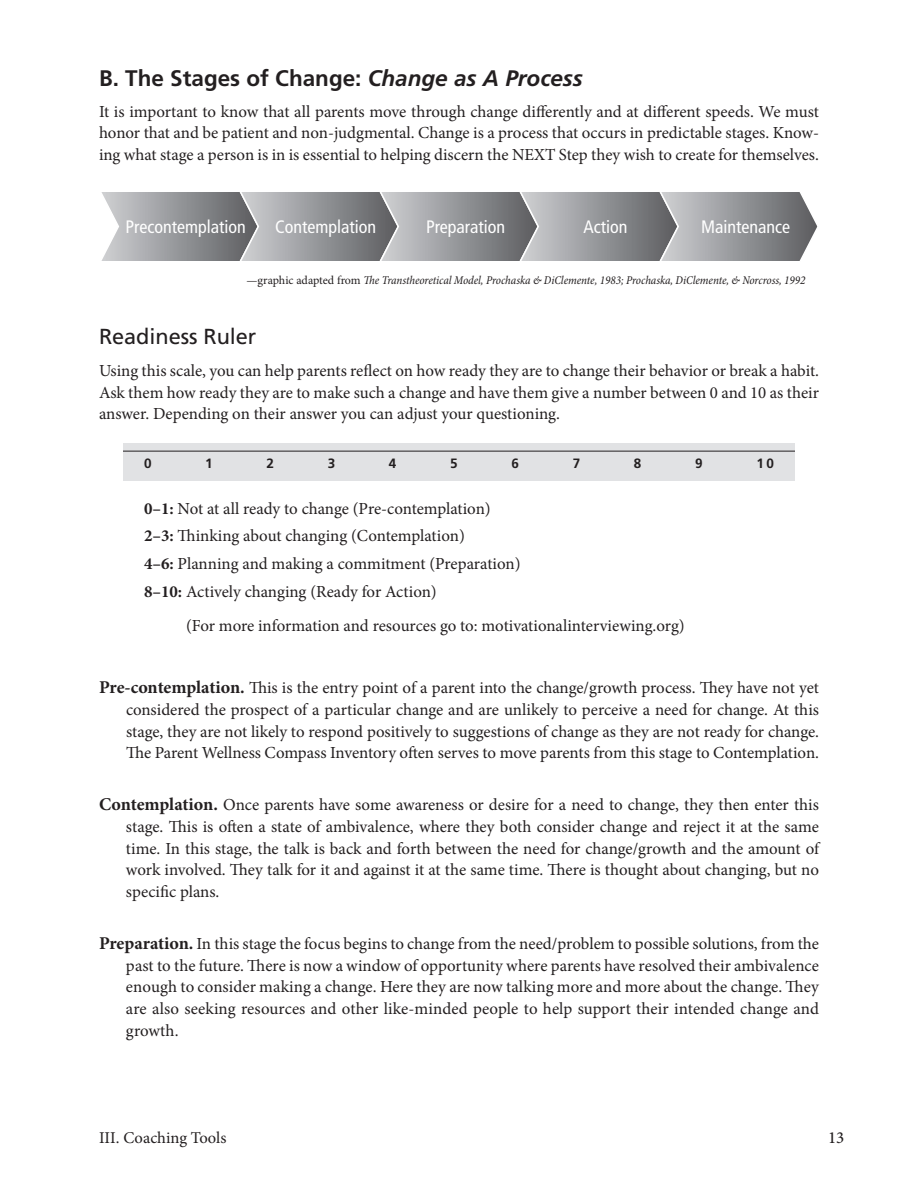
<style>
.page{position:relative;width:918px;height:1188px;background:#fff}
.page>*{position:absolute;margin:0;border:0;box-sizing:border-box;transform-origin:0 0}
.t1{font:700 22.5px "Frutiger LT Std";color:#231f20}
.t2{font:21.75px "Frutiger LT Std";letter-spacing:-.005em;color:#231f20}
.t3{font:condensed 18px "Frutiger LT Std";color:#fff}
.t4{font:16.8px/21.8px "Minion Pro";letter-spacing:-.005em;color:#231f20;text-align:justify}
.t5{font:500 16.8px "Minion Pro";color:#231f20}
.t6{font:16.5px "Minion Pro";color:#231f20}
.t7{font:700 13.5px "Frutiger LT Std";color:#231f20}
.t8{font:italic condensed 12px "Minion Pro";letter-spacing:-.005em;color:#231f20}
.s1{font-style:italic}
.s2{font-style:normal;font-stretch:normal}
.s3{font-weight:700}
.s4{font-weight:700;font-size:18px}
</style>
<div class="page">
<div style="left:123px;top:443px;width:672px;height:37px;background:#e1e2e4"></div>
<hr style="left:123px;top:451px;width:672px;height:1px;background:#231f20">
<svg style="left:101px;top:192px;width:717px;height:69px;background:#98999c"></svg>
<h1 class="t1" style="left:99px;top:65px;width:485px">B. The Stages of Change: <span class="s1">Change as A Process</span></h1>
<p class="t4" style="left:99px;top:100px;width:722px">It is important to know that all parents move through change differently and at different speeds. We must honor that and be patient and non-judgmental. Change is a process that occurs in predictable stages. Know&shy;ing what stage a person is in is essential to helping discern the NEXT Step they wish to create for themselves.</p>
<p class="t3" style="left:126px;top:217px;width:122px">Precontemplation</p>
<p class="t3" style="left:275px;top:217px;width:102px">Contemplation</p>
<p class="t3" style="left:426px;top:217px;width:81px">Preparation</p>
<p class="t3" style="left:584px;top:217px;width:46px">Action</p>
<p class="t3" style="left:701px;top:217px;width:91px">Maintenance</p>
<p class="t8" style="left:247px;top:272px;width:560px"><span class="s2">—graphic adapted from</span> The Transtheoretical Model, Prochaska &amp; DiClemente, 1983; Prochaska, DiClemente, &amp; Norcross, 1992</p>
<p class="t2" style="left:99px;top:323px;width:159px">Readiness Ruler</p>
<p class="t4" style="left:99px;top:360px;width:721px">Using this scale, you can help parents reflect on how ready they are to change their behavior or break a habit.<br>Ask them how ready they are to make such a change and have them give a number between 0 and 10 as their answer. Depending on their answer you can adjust your questioning.</p>
<p class="t7" style="left:144px;top:455px;width:9px">0</p>
<p class="t7" style="left:205px;top:455px;width:9px">1</p>
<p class="t7" style="left:266px;top:455px;width:9px">2</p>
<p class="t7" style="left:328px;top:455px;width:9px">3</p>
<p class="t7" style="left:389px;top:455px;width:9px">4</p>
<p class="t7" style="left:450px;top:455px;width:9px">5</p>
<p class="t7" style="left:511px;top:455px;width:9px">6</p>
<p class="t7" style="left:573px;top:455px;width:9px">7</p>
<p class="t7" style="left:634px;top:455px;width:9px">8</p>
<p class="t7" style="left:695px;top:455px;width:9px">9</p>
<p class="t7" style="left:756px;top:455px;width:19px">10</p>
<p class="t4" style="left:144px;top:495px;width:378px;line-height:27.8px;text-align:left"><span class="s3">0–1:</span> Not at all ready to change (Pre-contemplation)<br><span class="s3">2–3:</span> Thinking about changing (Contemplation)<br><span class="s3">4–6:</span> Planning and making a commitment (Preparation)<br><span class="s3">8–10:</span> Actively changing (Ready for Action)</p>
<p class="t4" style="left:186px;top:615px;width:500px">(For more information and resources go to: motivationalinterviewing.org)</p>
<p class="t4" style="left:126px;top:677px;width:695px;text-indent:-27px"><span class="s4">Pre-contemplation.</span> This is the entry point of a parent into the change/growth process. They have not yet considered the prospect of a particular change and are unlikely to perceive a need for change. At this stage, they are not likely to respond positively to suggestions of change as they are not ready for change.<br>The Parent Wellness Compass Inventory often serves to move parents from this stage to Contemplation.</p>
<p class="t4" style="left:126px;top:794px;width:696px;text-indent:-27px"><span class="s4">Contemplation.</span> Once parents have some awareness or desire for a need to change, they then enter this stage. This is often a state of ambivalence, where they both consider change and reject it at the same time. In this stage, the talk is back and forth between the need for change/growth and the amount of work involved. They talk for it and against it at the same time. There is thought about changing, but no specific plans.</p>
<p class="t4" style="left:126px;top:933px;width:695px;text-indent:-27px"><span class="s4">Preparation.</span> In this stage the focus begins to change from the need/problem to possible solutions, from the past to the future. There is now a window of opportunity where parents have resolved their ambivalence enough to consider making a change. Here they are now talking more and more about the change. They are also seeking resources and other like-minded people to help support their intended change and growth.</p>
<p class="t6" style="left:99px;top:1127px;width:129px">III. Coaching Tools</p>
<p class="t5" style="left:828px;top:1126px;width:18px">13</p>
</div>
